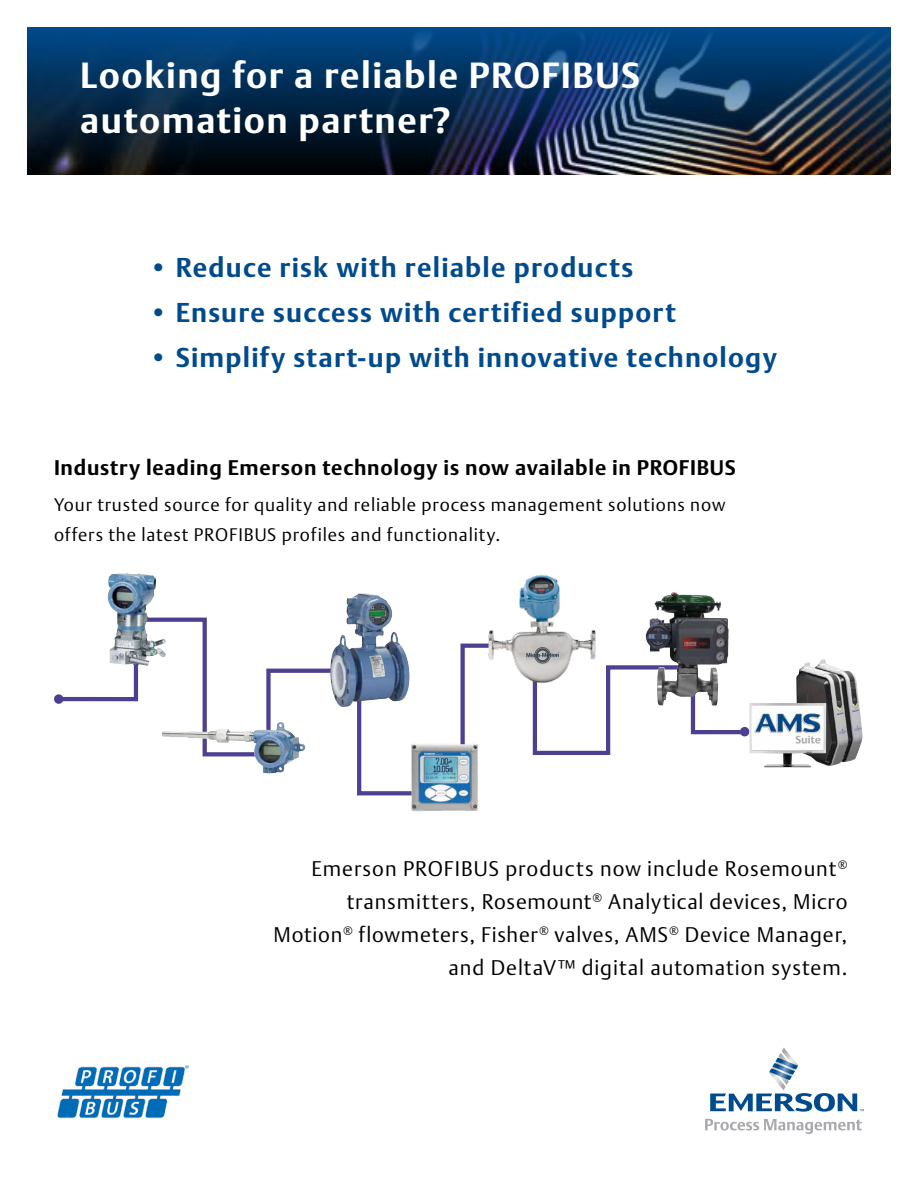
<style>
.page{position:relative;width:918px;height:1188px;background:#fff}
.page>*{position:absolute;margin:0;border:0;box-sizing:border-box;transform-origin:0 0}
.t1{font:700 36px/45px "DTL Argo T";letter-spacing:.045em;color:#fff}
.t2{font:700 27px "DTL Argo T";letter-spacing:.045em;color:#004b8d}
.t3{font:21px/33px "DTL Argo T Light";letter-spacing:.04em;color:#000;text-align:right}
.t4{font:700 21px "DTL Argo T";letter-spacing:.035em;color:#000}
.t5{font:18px/30px "DTL Argo T Light";letter-spacing:.045em;color:#000}
</style>
<div class="page">
<svg style="left:710px;top:1047px;width:154px;height:65px"></svg>
<svg style="left:705px;top:1119px;width:157px;height:15px"></svg>
<div style="left:54px;top:694px;width:9px;height:10px;background:#4d4090;border-radius:50%"></div>
<svg style="left:58px;top:618px;width:691px;height:177px"></svg>
<img style="left:108px;top:573px;width:59px;height:93px">
<img style="left:481px;top:574px;width:123px;height:110px">
<img style="left:245px;top:722px;width:36px;height:10px">
<img style="left:796px;top:659px;width:67px;height:107px">
<img style="left:749px;top:703px;width:77px;height:64px">
<img style="left:400px;top:735px;width:89px;height:77px">
<img style="left:347px;top:593px;width:19px;height:14px">
<img style="left:57px;top:1065px;width:132px;height:54px">
<img style="left:654px;top:592px;width:19px;height:13px">
<img style="left:28px;top:27px;width:863px;height:147px">
<h1 class="t1" style="left:80px;top:52px;width:562px">Looking for a reliable PROFIBUS automation partner?</h1>
<p class="t2" style="left:149px;top:252px;width:486px">• Reduce risk with reliable products</p>
<p class="t2" style="left:149px;top:297px;width:529px">• Ensure success with certified support</p>
<p class="t2" style="left:149px;top:342px;width:630px">• Simplify start-up with innovative technology</p>
<p class="t4" style="left:54px;top:455px;width:683px">Industry leading Emerson technology is now available in PROFIBUS</p>
<p class="t5" style="left:54px;top:490px;width:673px">Your trusted source for quality and reliable process management solutions now offers the latest PROFIBUS profiles and functionality.</p>
<p class="t3" style="left:274px;top:852px;width:575px">Emerson PROFIBUS products now include Rosemount<sup>® </sup>transmitters, Rosemount<sup>®</sup> Analytical devices, Micro Motion<sup>®</sup> flowmeters, Fisher<sup>®</sup> valves, AMS<sup>®</sup> Device Manager, and DeltaV™ digital automation system.</p>
</div>
